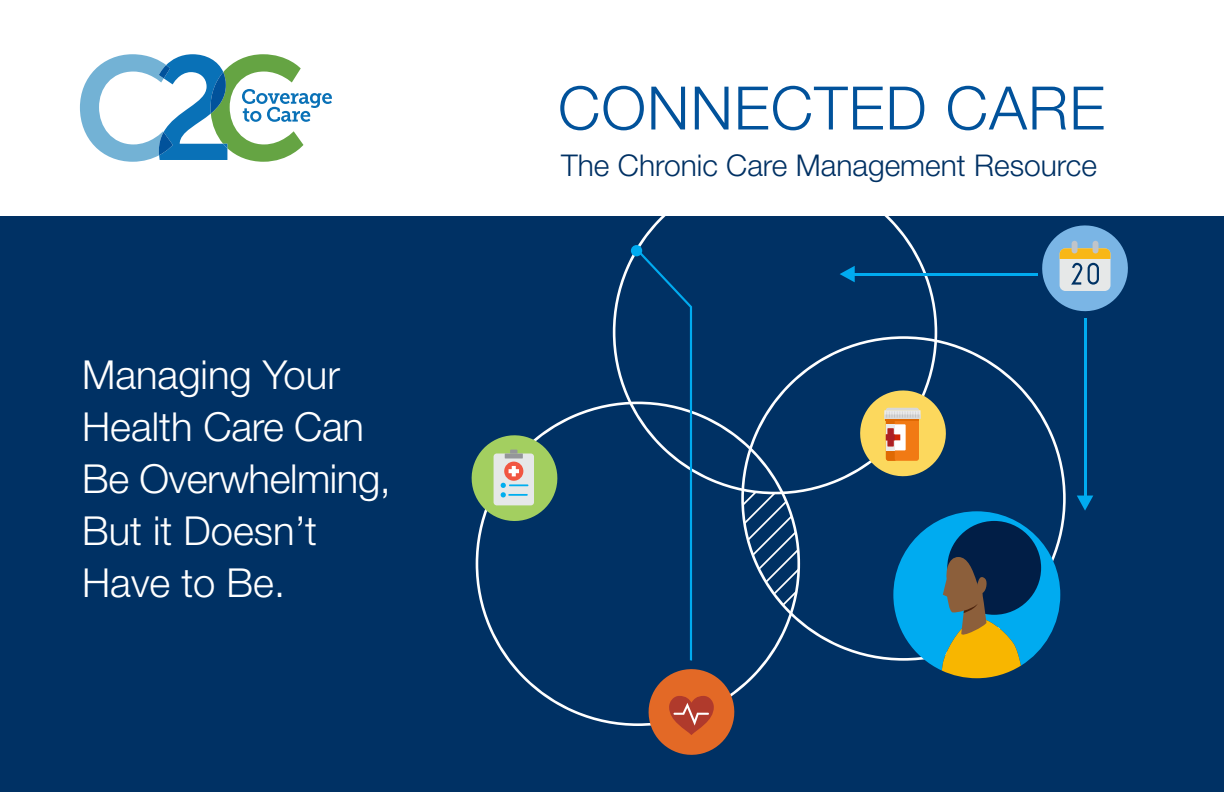
<style>
.page{position:relative;width:1224px;height:792px;background:#fff}
.page>*{position:absolute;margin:0;border:0;box-sizing:border-box;transform-origin:0 0}
.t1{font:300 60px "Helvetica Neue LT Std";letter-spacing:.02em;color:#01529b}
.t2{font:300 40px/52px "Helvetica Neue LT Std";color:#fff}
.t3{font:300 30px "Helvetica Neue LT Std";color:#003164}
</style>
<div class="page">
<div style="left:0;top:216px;width:1224px;height:576px;background:#003164"></div>
<svg style="left:476px;top:403px;width:161px;height:323px"></svg>
<svg style="left:799px;top:336px;width:267px;height:325px"></svg>
<svg style="left:613px;top:216px;width:324px;height:278px"></svg>
<svg style="left:840px;top:266px;width:15px;height:16px"></svg>
<hr style="left:855px;top:273px;width:183px;height:2px;background:#00abf0">
<svg style="left:1077px;top:496px;width:16px;height:15px"></svg>
<hr style="left:1084px;top:319px;width:2px;height:183px;background:#00abf0">
<div style="left:631px;top:245px;width:11px;height:11px;background:#00abf0;border-radius:50%"></div>
<svg style="left:471px;top:431px;width:91px;height:95px"></svg>
<svg style="left:1042px;top:225px;width:86px;height:87px"></svg>
<div style="left:1072px;top:241px;width:6px;height:12px;background:#c0c4c9;border-radius:3px"></div>
<div style="left:1093px;top:241px;width:5px;height:12px;background:#c0c4c9;border-radius:3px"></div>
<svg style="left:856px;top:386px;width:95px;height:95px"></svg>
<svg style="left:637px;top:249px;width:162px;height:506px"></svg>
<svg style="left:893px;top:511px;width:167px;height:167px"></svg>
<svg style="left:80px;top:54px;width:252px;height:108px"></svg>
<h2 class="t2" style="left:82px;top:348px;width:310px">Managing Your<br>Health Care Can<br>Be Overwhelming,<br>But it Doesn’t<br>Have to Be.</h2>
<h1 class="t1" style="left:558px;top:71px;width:548px">CONNECTED CARE</h1>
<h1 class="t3" style="left:561px;top:147px;width:537px">The Chronic Care Management Resource</h1>
</div>
